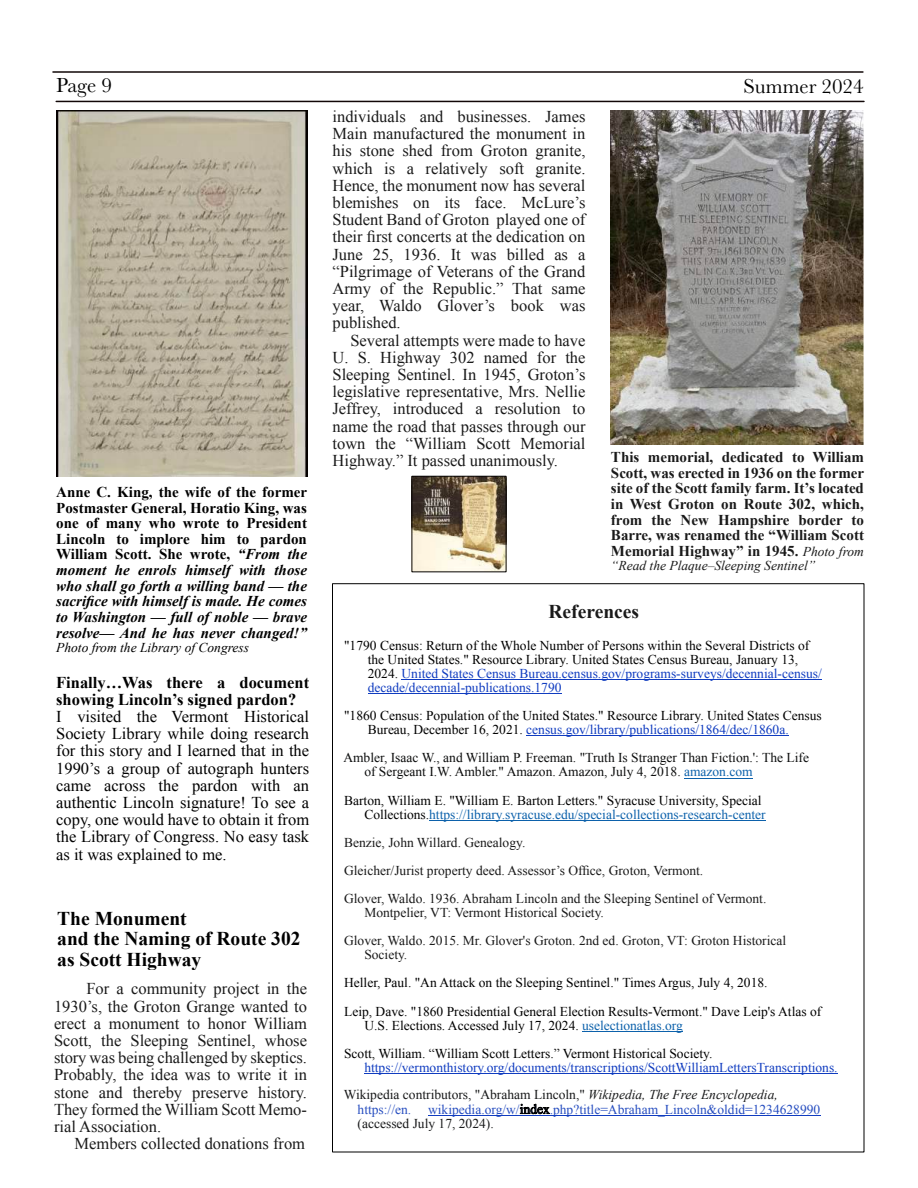
<style>
.page{position:relative;width:918px;height:1188px;background:#fff}
.page>*{position:absolute;margin:0;border:0;box-sizing:border-box;transform-origin:0 0}
.t1{font:21px "Baskerville";color:#000}
.t2{font:700 19.5px/20.5px "Times New Roman";color:#000}
.t3{font:700 19.5px "Times New Roman";color:#1a1a1a}
.t4{font:16.5px/17.2px "Times New Roman";color:#1a1a1a;text-align:justify}
.t5{font:16.5px/17.2px "Times New Roman";color:#000;text-align:justify}
.t6{font:700 16.5px/17.2px "Times New Roman";color:#000}
.t7{font:italic 700 15px/15.6px "Times New Roman";color:#000;text-align:justify}
.t8{font:700 15px/15.6px "Times New Roman";color:#1a1a1a;text-align:justify}
.t9{font:13.5px/14.1px "Times New Roman";color:#000}
.t10{font:13.5px/28.2px "Times New Roman";color:#1a1a1a}
.t11{font:13.5px/27.6px "Times New Roman";color:#103cc0}
.t12{font:13.5px/14.1px "Times New Roman";color:#0d0e0e}
.t13{font:13.5px "Times New Roman";color:#274ec0}
.t14{font:italic 13.5px "Times New Roman";color:#1a1a1a}
.t15{font:italic 13.5px "Times New Roman";color:#000}
.t16{font:13.5px "Times New Roman";color:#18191a}
.s1{font-style:normal}
.s2{font-weight:400;font-style:italic;font-size:13.5px}
.s3{color:#103cc0}
.s4{color:#0c61ab}
.s5{color:#18191a}
.s6{font-style:italic;color:#18191a}
</style>
<div class="page">
<hr style="left:53px;top:71px;width:810px;height:2px;background:#110707">
<hr style="left:56px;top:101px;width:808px;height:1px;background:#110707">
<img style="left:56px;top:110px;width:251px;height:366px">
<img style="left:611px;top:110px;width:253px;height:334px">
<hr style="left:402px;top:679px;width:420px;height:1px;background:#103cc0">
<hr style="left:368px;top:693px;width:194px;height:1px;background:#103cc0">
<hr style="left:526px;top:736px;width:263px;height:1px;background:#103cc0">
<hr style="left:684px;top:778px;width:69px;height:1px;background:#0c61ab">
<hr style="left:429px;top:820px;width:337px;height:1px;background:#0c61ab">
<hr style="left:582px;top:1031px;width:101px;height:1px;background:#0c61ab">
<hr style="left:364px;top:1073px;width:474px;height:1px;background:#103cc0">
<hr style="left:428px;top:1115px;width:392px;height:1px;background:#103cc0">
<img style="left:414px;top:478px;width:90px;height:92px">
<div style="left:412px;top:476px;width:94px;height:96px;border:1px solid #070504"></div>
<p class="t1" style="left:56px;top:74px;width:57px">Page 9</p>
<p class="t1" style="left:744px;top:74px;width:122px">Summer 2024</p>
<p class="t7" style="left:56px;top:486px;width:253px"><span class="s1">Anne C. King, the wife of the former Postmaster General, Horatio King, was one of many who wrote to President Lincoln to implore him to pardon William Scott. She wrote,</span> “From the moment he enrols himself with those who shall go forth a willing band — the sacrifice with himself is made. He comes to Washington — full of noble — brave resolve— And he has never changed!”</p>
<p class="t15" style="left:56px;top:642px;width:194px">Photo from the Library of Congress</p>
<p class="t6" style="left:56px;top:675px;width:255px">Finally…Was there a document showing Lincoln’s signed pardon?</p>
<p class="t5" style="left:56px;top:709px;width:255px">I visited the Vermont Historical Society Library while doing research for this story and I learned that in the 1990’s a group of autograph hunters came across the pardon with an authentic Lincoln signature! To see a copy, one would have to obtain it from the Library of Congress. No easy task as it was explained to me.</p>
<p class="t2" style="left:57px;top:910px;width:245px">The Monument<br>and the Naming of Route 302 as Scott Highway</p>
<p class="t4" style="left:54px;top:982px;width:255px;text-indent:32px">For a community project in the 1930’s, the Groton Grange wanted to erect a monument to honor William Scott, the Sleeping Sentinel, whose story was being challenged by skeptics.<br>Probably, the idea was to write it in stone and thereby preserve history.<br>They formed the William Scott Memo&shy;rial Association.</p>
<p class="t4" style="left:75px;top:1137px;width:232px">Members collected donations from</p>
<p class="t4" style="left:333px;top:109px;width:255px">individuals and businesses. James Main manufactured the monument in his stone shed from Groton granite, which is a relatively soft granite.<br>Hence, the monument now has several blemishes on its face. McLure’s Student Band of Groton played one of their first concerts at the dedication on June 25, 1936. It was billed as a “Pilgrimage of Veterans of the Grand Army of the Republic.” That same year, Waldo Glover’s book was published.</p>
<p class="t4" style="left:333px;top:333px;width:255px;text-indent:18px">Several attempts were made to have U. S. Highway 302 named for the Sleeping Sentinel. In 1945, Groton’s legislative representative, Mrs. Nellie Jeffrey, introduced a resolution to name the road that passes through our town the “William Scott Memorial Highway.” It passed unanimously.</p>
<p class="t8" style="left:611px;top:451px;width:255px">This memorial, dedicated to William Scott, was erected in 1936 on the former site of the Scott family farm. It’s located in West Groton on Route 302, which, from the New Hampshire border to Barre, was renamed the “William Scott Memorial Highway” in 1945. <span class="s2">Photo from</span></p>
<p class="t14" style="left:611px;top:560px;width:206px">“Read the Plaque–Sleeping Sentinel”</p>
<p class="t3" style="left:549px;top:605px;width:92px">References</p>
<p class="t9" style="left:368px;top:639px;width:456px;text-indent:-24px">"1790 Census: Return of the Whole Number of Persons within the Several Districts of the United States." Resource Library. United States Census Bureau, January 13, 2024. <span class="s3">United States Census Bureau.census.gov/programs-surveys/decennial-census/ decade/decennial-publications.1790</span></p>
<p class="t9" style="left:368px;top:710px;width:456px;text-indent:-24px">"1860 Census: Population of the United States." Resource Library. United States Census<br>Bureau, December 16, 2021. <span class="s3">census.gov/library/publications/1864/dec/1860a.</span></p>
<p class="t12" style="left:364px;top:752px;width:446px;text-indent:-21px">Ambler, Isaac W., and William P. Freeman. "Truth Is Stranger Than Fiction.': The Life of Sergeant I.W. Ambler." Amazon. Amazon, July 4, 2018. <span class="s4">amazon.com</span></p>
<p class="t9" style="left:364px;top:794px;width:403px;text-indent:-20px">Barton, William E. "William E. Barton Letters." Syracuse University, Special<br>Collections.<span class="s4">https://library.syracuse.edu/special-collections-research-center</span></p>
<p class="t10" style="left:344px;top:829px;width:424px">Benzie, John Willard. Genealogy.<br>Gleicher/Jurist property deed. Assessor’s Office, Groton, Vermont.<br>Glover, Waldo. 1936. Abraham Lincoln and the Sleeping Sentinel of Vermont.</p>
<p class="t10" style="left:344px;top:900px;width:444px;text-indent:20px">Montpelier, VT: Vermont Historical Society.<br>Glover, Waldo. 2015. Mr. Glover's Groton. 2nd ed. Groton, VT: Groton Historical</p>
<p class="t10" style="left:364px;top:942px;width:44px">Society.</p>
<p class="t9" style="left:344px;top:970px;width:479px;line-height:28.2px">Heller, Paul. "An Attack on the Sleeping Sentinel." Times Argus, July 4, 2018.<br>Leip, Dave. "1860 Presidential General Election Results-Vermont." Dave Leip's Atlas of</p>
<p class="t9" style="left:344px;top:1012px;width:370px;line-height:28.2px;text-indent:20px">U.S. Elections. Accessed July 17, 2024. <span class="s4">uselectionatlas.org<br></span>Scott, William. “William Scott Letters.” Vermont Historical Society.</p>
<p class="t11" style="left:344px;top:1055px;width:495px;text-indent:20px">https://vermonthistory.org/documents/transcriptions/ScottWilliamLettersTranscriptions.<br><span class="s5">Wikipedia contributors, "Abraham Lincoln,"</span> <span class="s6">Wikipedia, The Free Encyclopedia,</span></p>
<p class="t13" style="left:358px;top:1104px;width:55px">https://en.</p>
<p class="t13" style="left:428px;top:1104px;width:394px">wikipedia.org/w/index.php?title=Abraham_Lincoln&amp;oldid=1234628990</p>
<p class="t16" style="left:358px;top:1118px;width:138px">(accessed July 17, 2024).</p>
</div>
